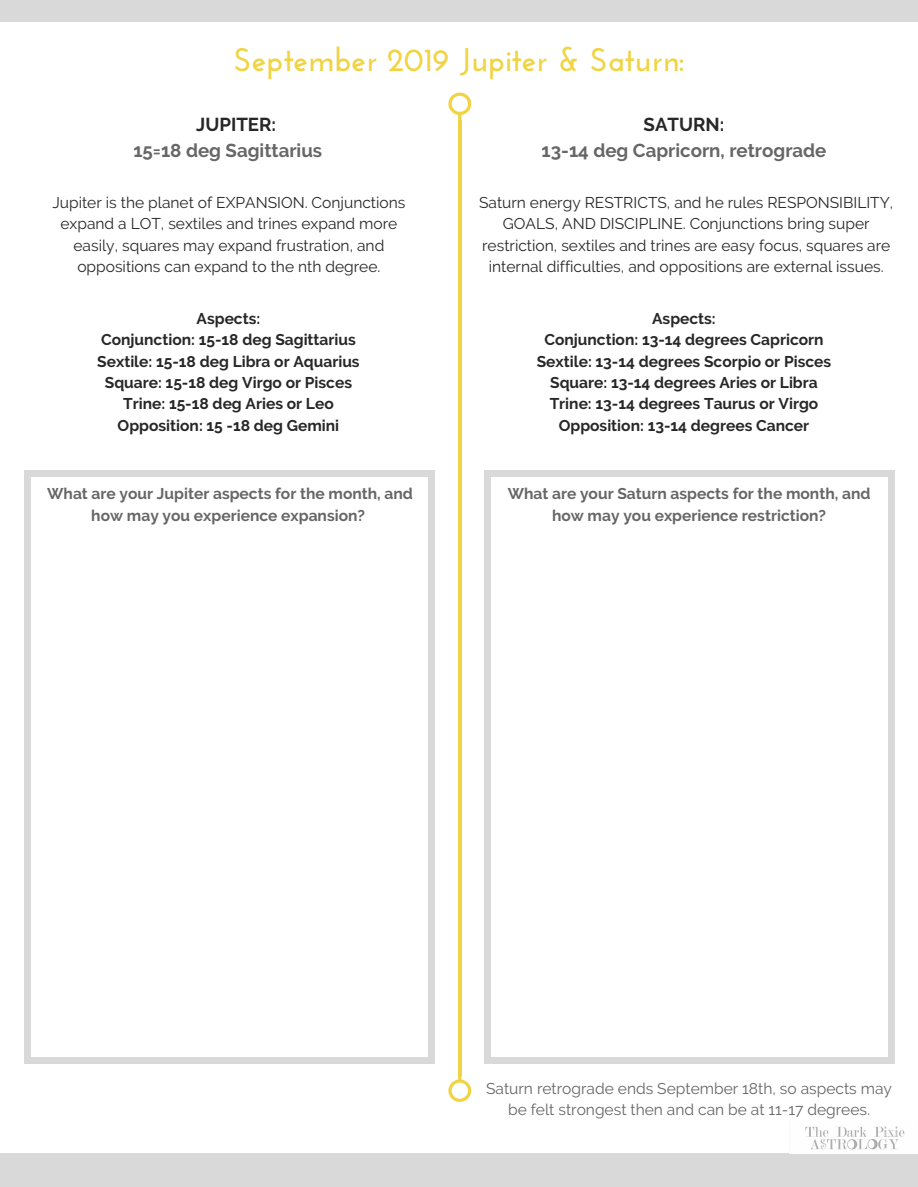
<style>
.page{position:relative;width:918px;height:1187px;background:#fff}
.page>*{position:absolute;margin:0;border:0;box-sizing:border-box;transform-origin:0 0}
.t1{font:700 32.7px "Josefin Sans";color:#f0d444}
.t2{font:700 18.75px "Raleway";color:#666}
.t3{font:700 18.75px "Raleway";color:#272727}
.t4{font:15.6px/21.3px "Raleway";color:#272727;text-align:center}
.t5{font:700 15.6px/21.3px "Raleway";color:#272727;text-align:center}
.t6{font:700 15.6px/21.3px "Raleway";color:#666;text-align:center}
.t7{font:15.6px/21.3px "Raleway";color:#666;text-align:center}
</style>
<div class="page">
<div style="left:0;top:0;width:918px;height:22px;background:#d9d9d9"></div>
<div style="left:0;top:1153px;width:918px;height:33px;background:#d9d9d9"></div>
<hr style="left:458px;top:120px;width:4px;height:955px;background:#f0d444">
<svg style="left:448px;top:1075px;width:23px;height:26px"></svg>
<svg style="left:448px;top:93px;width:23px;height:27px"></svg>
<img style="left:805px;top:1126px;width:100px;height:24px">
<div style="left:429px;top:1057px;width:6px;height:7px;background:#d9d9d9"></div>
<div style="left:24px;top:476px;width:6px;height:582px;background:#d9d9d9"></div>
<div style="left:24px;top:1057px;width:6px;height:7px;background:#d9d9d9"></div>
<div style="left:429px;top:476px;width:6px;height:582px;background:#d9d9d9"></div>
<div style="left:30px;top:1057px;width:399px;height:7px;background:#d9d9d9"></div>
<div style="left:429px;top:470px;width:6px;height:7px;background:#d9d9d9"></div>
<div style="left:24px;top:470px;width:6px;height:7px;background:#d9d9d9"></div>
<div style="left:30px;top:470px;width:399px;height:7px;background:#d9d9d9"></div>
<div style="left:889px;top:1057px;width:6px;height:7px;background:#d9d9d9"></div>
<div style="left:484px;top:476px;width:6px;height:582px;background:#d9d9d9"></div>
<div style="left:484px;top:1057px;width:6px;height:7px;background:#d9d9d9"></div>
<div style="left:889px;top:476px;width:6px;height:582px;background:#d9d9d9"></div>
<div style="left:490px;top:1057px;width:399px;height:7px;background:#d9d9d9"></div>
<div style="left:889px;top:470px;width:6px;height:7px;background:#d9d9d9"></div>
<div style="left:484px;top:470px;width:6px;height:7px;background:#d9d9d9"></div>
<div style="left:490px;top:470px;width:399px;height:7px;background:#d9d9d9"></div>
<h1 class="t1" style="left:233px;top:46px;width:453px">September 2019 Jupiter &amp; Saturn:</h1>
<p class="t3" style="left:196px;top:114px;width:81px">JUPITER:</p>
<p class="t3" style="left:644px;top:114px;width:82px">SATURN:</p>
<p class="t2" style="left:133px;top:140px;width:190px">15=18 deg Sagittarius</p>
<p class="t4" style="left:52px;top:192px;width:355px">Jupiter is the planet of EXPANSION. Conjunctions expand a LOT, sextiles and trines expand more easily, squares may expand frustration, and oppositions can expand to the nth degree.</p>
<p class="t5" style="left:97px;top:307px;width:264px">Aspects:<br>Conjunction: 15-18 deg Sagittarius<br>Sextile: 15-18 deg Libra or Aquarius<br>Square: 15-18 deg Virgo or Pisces<br>Trine: 15-18 deg Aries or Leo<br>Opposition: 15 -18 deg Gemini</p>
<p class="t6" style="left:47px;top:483px;width:367px">What are your Jupiter aspects for the month, and how may you experience expansion?</p>
<p class="t2" style="left:542px;top:140px;width:286px">13-14 deg Capricorn, retrograde</p>
<p class="t4" style="left:479px;top:192px;width:416px">Saturn energy RESTRICTS, and he rules RESPONSIBILITY, GOALS, AND DISCIPLINE. Conjunctions bring super restriction, sextiles and trines are easy focus, squares are internal difficulties, and oppositions are external issues.</p>
<p class="t5" style="left:537px;top:307px;width:296px">Aspects:<br>Conjunction: 13-14 degrees Capricorn<br>Sextile: 13-14 degrees Scorpio or Pisces<br>Square: 13-14 degrees Aries or Libra<br>Trine: 13-14 degrees Taurus or Virgo<br>Opposition: 13-14 degrees Cancer</p>
<p class="t6" style="left:508px;top:483px;width:364px">What are your Saturn aspects for the month, and how may you experience restriction?</p>
<p class="t7" style="left:486px;top:1077px;width:407px">Saturn retrograde ends September 18th, so aspects may be felt strongest then and can be at 11-17 degrees.</p>
</div>
